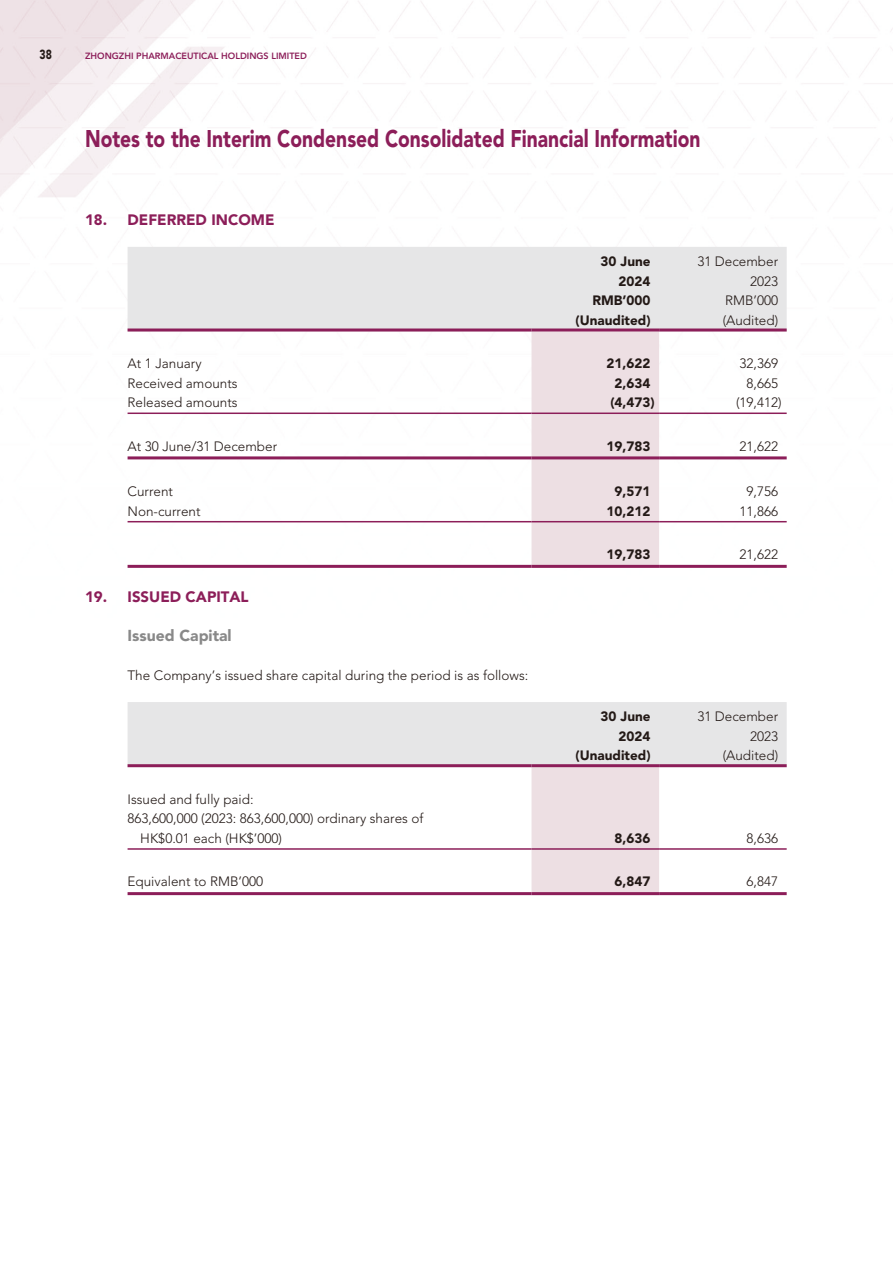
<style>
.page{position:relative;width:893px;height:1263px;background:#fff}
.page>*{position:absolute;margin:0;border:0;box-sizing:border-box;transform-origin:0 0}
.t1{font:900 24px "Avenir LT Std";color:#8c1e59;scale:.8 1}
.t2{font:900 15.75px "Avenir LT Std";color:#898989}
.t3{font:900 15px "Avenir LT Std";color:#8c1e59}
.t4{font:300 13.5px "Avenir LT Std";color:#231916}
.t5{font:900 13.5px "Avenir LT Std";color:#231916}
.t6{font:900 13.2px "Avenir LT Std";color:#231916;scale:.8 1}
.t7{font:800 9px "Avenir LT Std";color:#8c1e59}
</style>
<div class="page">
<img style="left:0;top:0;width:893px;height:896px">
<div style="left:128px;top:247px;width:659px;height:81px;background:#e6e6e7"></div>
<div style="left:531px;top:331px;width:128px;height:234px;background:#eddfe3"></div>
<hr style="left:128px;top:328px;width:403px;height:3px;background:#8c1e59">
<hr style="left:531px;top:328px;width:128px;height:3px;background:#8c1e59">
<hr style="left:659px;top:328px;width:128px;height:3px;background:#8c1e59">
<hr style="left:128px;top:412px;width:403px;height:2px;background:#8c1e59">
<hr style="left:531px;top:412px;width:128px;height:2px;background:#8c1e59">
<hr style="left:659px;top:412px;width:128px;height:2px;background:#8c1e59">
<hr style="left:128px;top:456px;width:403px;height:3px;background:#8c1e59">
<hr style="left:531px;top:456px;width:128px;height:3px;background:#8c1e59">
<hr style="left:659px;top:456px;width:128px;height:3px;background:#8c1e59">
<hr style="left:128px;top:521px;width:403px;height:1px;background:#8c1e59">
<hr style="left:531px;top:521px;width:128px;height:1px;background:#8c1e59">
<hr style="left:659px;top:521px;width:128px;height:1px;background:#8c1e59">
<hr style="left:128px;top:565px;width:403px;height:3px;background:#8c1e59">
<hr style="left:531px;top:565px;width:128px;height:3px;background:#8c1e59">
<hr style="left:659px;top:565px;width:128px;height:3px;background:#8c1e59">
<svg style="left:128px;top:702px;width:659px;height:190px"></svg>
<hr style="left:128px;top:764px;width:403px;height:3px;background:#8c1e59">
<hr style="left:531px;top:764px;width:128px;height:3px;background:#8c1e59">
<hr style="left:659px;top:764px;width:128px;height:3px;background:#8c1e59">
<hr style="left:128px;top:848px;width:403px;height:2px;background:#8c1e59">
<hr style="left:531px;top:848px;width:128px;height:2px;background:#8c1e59">
<hr style="left:659px;top:848px;width:128px;height:2px;background:#8c1e59">
<hr style="left:128px;top:892px;width:403px;height:3px;background:#8c1e59">
<hr style="left:531px;top:892px;width:128px;height:3px;background:#8c1e59">
<hr style="left:659px;top:892px;width:128px;height:3px;background:#8c1e59">
<p class="t6" style="left:39px;top:48px;width:17px">38</p>
<p class="t7" style="left:85px;top:51px;width:223px">ZHONGZHI PHARMACEUTICAL HOLDINGS LIMITED</p>
<h1 class="t1" style="left:85px;top:128px;width:771px">Notes to the Interim Condensed Consolidated Financial Information</h1>
<p class="t3" style="left:85px;top:213px;width:191px">18. DEFERRED INCOME</p>
<p class="t5" style="left:601px;top:255px;width:51px">30 June</p>
<p class="t4" style="left:697px;top:255px;width:82px">31 December</p>
<p class="t5" style="left:619px;top:274px;width:33px">2024</p>
<p class="t4" style="left:750px;top:274px;width:30px">2023</p>
<p class="t5" style="left:592px;top:294px;width:60px">RMB’000</p>
<p class="t4" style="left:725px;top:294px;width:55px">RMB’000</p>
<p class="t5" style="left:576px;top:313px;width:76px">(Unaudited)</p>
<p class="t4" style="left:723px;top:313px;width:57px">(Audited)</p>
<p class="t4" style="left:128px;top:357px;width:76px">At 1 January</p>
<p class="t5" style="left:607px;top:357px;width:45px">21,622</p>
<p class="t4" style="left:740px;top:357px;width:40px">32,369</p>
<p class="t4" style="left:128px;top:376px;width:112px">Received amounts</p>
<p class="t5" style="left:615px;top:376px;width:37px">2,634</p>
<p class="t4" style="left:747px;top:376px;width:33px">8,665</p>
<p class="t4" style="left:128px;top:396px;width:112px">Released amounts</p>
<p class="t5" style="left:610px;top:396px;width:46px">(4,473)</p>
<p class="t4" style="left:736px;top:396px;width:47px">(19,412)</p>
<p class="t4" style="left:128px;top:439px;width:151px">At 30 June/31 December</p>
<p class="t5" style="left:607px;top:439px;width:45px">19,783</p>
<p class="t4" style="left:740px;top:439px;width:40px">21,622</p>
<p class="t4" style="left:128px;top:485px;width:47px">Current</p>
<p class="t5" style="left:615px;top:485px;width:37px">9,571</p>
<p class="t4" style="left:747px;top:485px;width:33px">9,756</p>
<p class="t4" style="left:128px;top:504px;width:75px">Non-current</p>
<p class="t5" style="left:607px;top:504px;width:45px">10,212</p>
<p class="t4" style="left:740px;top:504px;width:40px">11,866</p>
<p class="t5" style="left:607px;top:548px;width:45px">19,783</p>
<p class="t4" style="left:740px;top:548px;width:40px">21,622</p>
<p class="t3" style="left:85px;top:590px;width:165px">19. ISSUED CAPITAL</p>
<p class="t2" style="left:128px;top:628px;width:106px">Issued Capital</p>
<p class="t4" style="left:128px;top:669px;width:402px">The Company’s issued share capital during the period is as follows:</p>
<p class="t5" style="left:601px;top:710px;width:51px">30 June</p>
<p class="t4" style="left:697px;top:710px;width:82px">31 December</p>
<p class="t5" style="left:619px;top:730px;width:33px">2024</p>
<p class="t4" style="left:750px;top:730px;width:30px">2023</p>
<p class="t5" style="left:576px;top:749px;width:76px">(Unaudited)</p>
<p class="t4" style="left:723px;top:749px;width:57px">(Audited)</p>
<p class="t4" style="left:128px;top:793px;width:128px">Issued and fully paid:</p>
<p class="t4" style="left:128px;top:812px;width:297px">863,600,000 (2023: 863,600,000) ordinary shares of</p>
<p class="t4" style="left:140px;top:832px;width:143px">HK$0.01 each (HK$’000)</p>
<p class="t5" style="left:615px;top:832px;width:37px">8,636</p>
<p class="t4" style="left:747px;top:832px;width:33px">8,636</p>
<p class="t4" style="left:128px;top:875px;width:137px">Equivalent to RMB’000</p>
<p class="t5" style="left:615px;top:875px;width:37px">6,847</p>
<p class="t4" style="left:747px;top:875px;width:33px">6,847</p>
</div>
